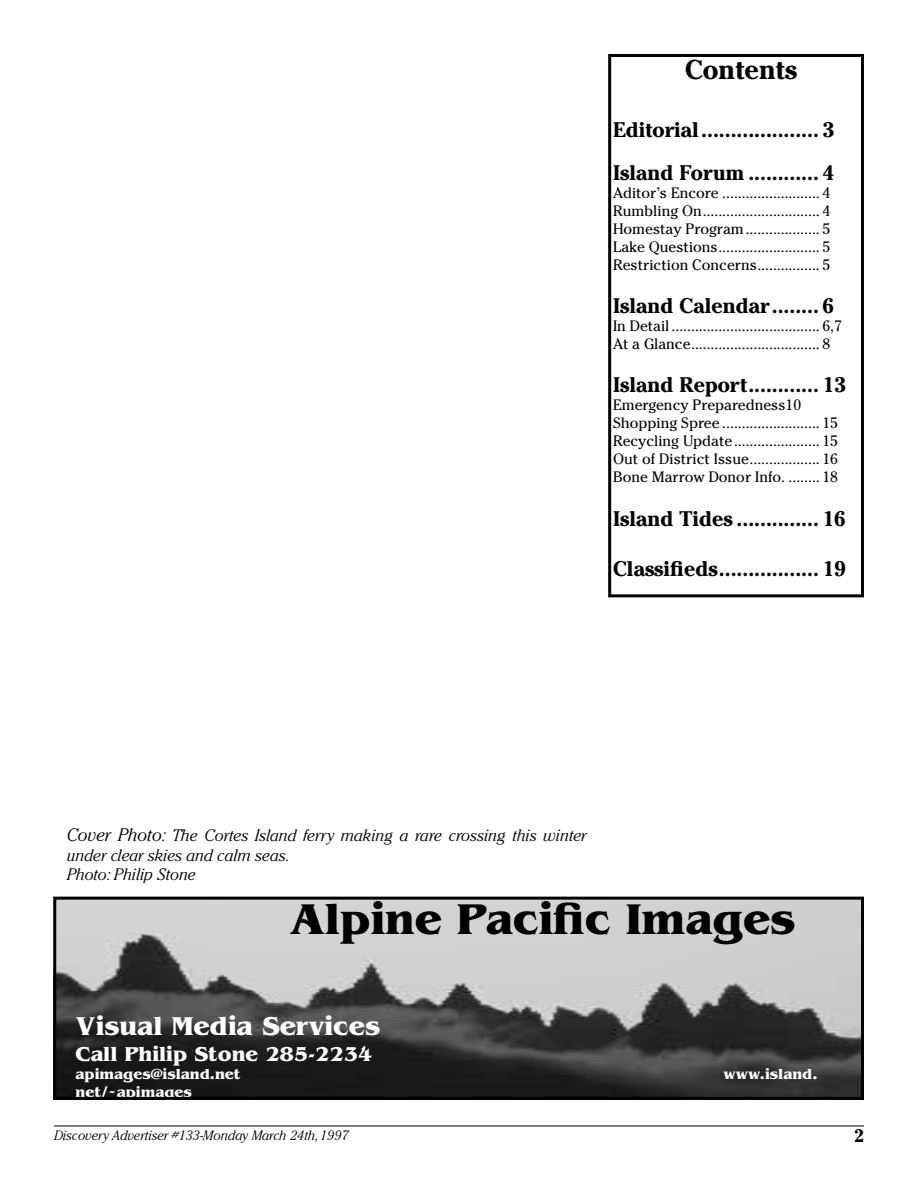
<style>
.page{position:relative;width:918px;height:1188px;background:#fff}
.page>*{position:absolute;margin:0;border:0;box-sizing:border-box;transform-origin:0 0}
.t1{font:700 45px "Benguiat";color:#000}
.t2{font:700 27px "Benguiat";color:#fff}
.t3{font:700 27px "Cheltenham";color:#000}
.t4{font:700 21px/43.2px "Cheltenham";color:#000}
.t5{font:700 21px "Benguiat";color:#fff}
.t6{font:700 18px "Cheltenham";color:#000}
.t7{font:italic 300 16.5px/19.8px "Cheltenham";color:#000}
.t8{font:15px/18px "Cheltenham";color:#000}
.t9{font:700 15px "Benguiat";color:#fff}
.t10{font:italic 300 13.5px "Cheltenham";color:#000}
.s1{font-size:18px}
</style>
<div class="page">
<hr style="left:54px;top:1126px;width:810px;height:1px;background:#000">
<div style="left:608px;top:54px;width:256px;height:543px;border:3px solid #000"></div>
<img style="left:57px;top:901px;width:803px;height:195px">
<div style="left:53px;top:897px;width:811px;height:203px;border:3px solid #000"></div>
<h2 class="t3" style="left:685px;top:54px;width:113px">Contents</h2>
<h3 class="t4" style="left:613px;top:108px;width:223px">Editorial.................... 3<br>Island Forum ............ 4</h3>
<p class="t8" style="left:613px;top:184px;width:219px;text-align:justify">Aditor’s Encore ......................... 4<br>Rumbling On.............................. 4<br>Homestay Program................... 5<br>Lake Questions.......................... 5<br>Restriction Concerns................ 5</p>
<h3 class="t4" style="left:613px;top:284px;width:223px">Island Calendar ........ 6</h3>
<p class="t8" style="left:613px;top:317px;width:230px">In Detail ...................................... 6,7<br>At a Glance................................. 8</p>
<h3 class="t4" style="left:613px;top:363px;width:234px">Island Report............ 13</h3>
<p class="t8" style="left:613px;top:396px;width:226px">Emergency Preparedness10<br>Shopping Spree ......................... 15<br>Recycling Update...................... 15<br>Out of District Issue.................. 16<br>Bone Marrow Donor Info. ........ 18</p>
<h3 class="t4" style="left:613px;top:497px;width:234px">Island Tides .............. 16</h3>
<h3 class="t4" style="left:613px;top:547px;width:234px">Classifieds................. 19</h3>
<p class="t7" style="left:67px;top:825px;width:521px"><span class="s1">Cover Photo:</span> The Cortes Island ferry making a rare crossing this winter under clear skies and calm seas.<br>Photo: Philip Stone</p>
<h1 class="t1" style="left:290px;top:893px;width:507px">Alpine Pacific Images</h1>
<h2 class="t2" style="left:76px;top:1011px;width:306px">Visual Media Services</h2>
<h3 class="t5" style="left:76px;top:1042px;width:298px">Call Philip Stone 285-2234</h3>
<p class="t9" style="left:76px;top:1065px;width:166px">apimages@island.net</p>
<p class="t9" style="left:724px;top:1065px;width:95px">www.island.</p>
<p class="t9" style="left:76px;top:1083px;width:118px">net/~apimages</p>
<p class="t10" style="left:54px;top:1128px;width:296px">Discovery Advertiser #133-Monday March 24th, 1997</p>
<p class="t6" style="left:854px;top:1125px;width:12px">2</p>
</div>
